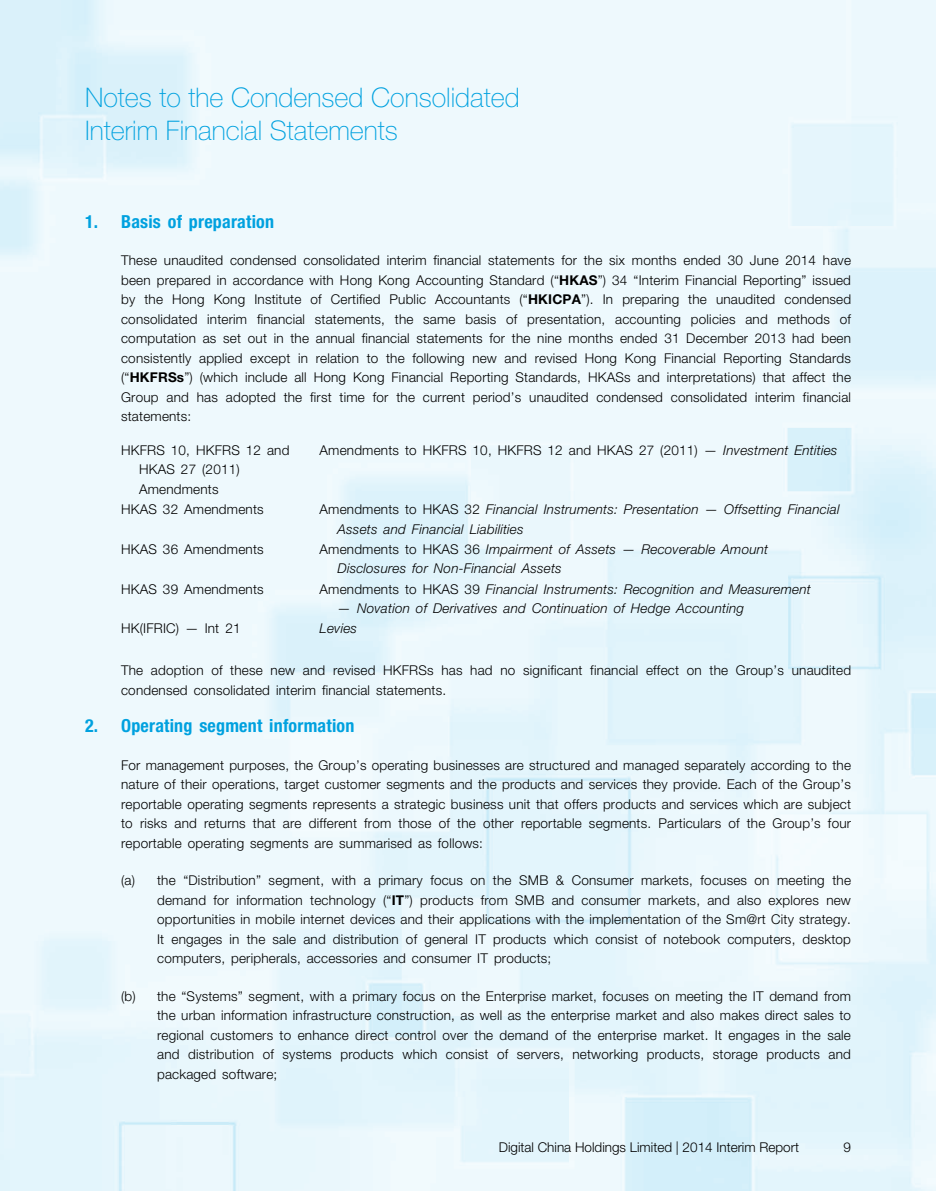
<style>
.page{position:relative;width:936px;height:1191px;background:#fff}
.page>*{position:absolute;margin:0;border:0;box-sizing:border-box;transform-origin:0 0}
.t1{font:100 27px/33px "Helvetica Neue LT Std";color:#00a1df}
.t2{font:700 condensed 18px "Helvetica Neue LT Std";letter-spacing:.01em;color:#00a1df}
.t3{font:300 13.5px/19.5px "Helvetica Neue LT Std";letter-spacing:.015em;color:#000;text-align:justify}
.t4{font:italic 300 13.5px/19.5px "Helvetica Neue LT Std";letter-spacing:.015em;color:#000}
.s1{font-weight:700}
.s2{font-style:italic}
.s3{font-style:normal}
</style>
<div class="page">
<h1 class="t1" style="left:85px;top:81px;width:436px">Notes to the Condensed Consolidated<br>Interim Financial Statements</h1>
<h2 class="t2" style="left:85px;top:210px;width:190px">1. Basis of preparation</h2>
<p class="t3" style="left:121px;top:250px;width:731px">These unaudited condensed consolidated interim financial statements for the six months ended 30 June 2014 have been prepared in accordance with Hong Kong Accounting Standard (“<span class="s1">HKAS</span>”) 34 “Interim Financial Reporting” issued by the Hong Kong Institute of Certified Public Accountants (“<span class="s1">HKICPA</span>”). In preparing the unaudited condensed consolidated interim financial statements, the same basis of presentation, accounting policies and methods of computation as set out in the annual financial statements for the nine months ended 31 December 2013 had been consistently applied except in relation to the following new and revised Hong Kong Financial Reporting Standards (“<span class="s1">HKFRSs</span>”) (which include all Hong Kong Financial Reporting Standards, HKASs and interpretations) that affect the Group and has adopted the first time for the current period’s unaudited condensed consolidated interim financial statements:</p>
<p class="t3" style="left:139px;top:440px;width:152px;text-align:left;text-indent:-18px">HKFRS 10, HKFRS 12 and<br>HKAS 27 (2011)<br>Amendments</p>
<p class="t3" style="left:319px;top:440px;width:519px">Amendments to HKFRS 10, HKFRS 12 and HKAS 27 (2011) — <span class="s2">Investment Entities</span></p>
<p class="t3" style="left:121px;top:499px;width:144px">HKAS 32 Amendments</p>
<p class="t4" style="left:337px;top:499px;width:503px;text-indent:-18px"><span class="s3">Amendments to HKAS 32</span> Financial Instruments: Presentation — Offsetting Financial<br>Assets and Financial Liabilities</p>
<p class="t3" style="left:121px;top:539px;width:144px">HKAS 36 Amendments</p>
<p class="t4" style="left:337px;top:539px;width:432px;text-indent:-18px"><span class="s3">Amendments to HKAS 36</span> Impairment of Assets — Recoverable Amount<br>Disclosures for Non-Financial Assets</p>
<p class="t3" style="left:121px;top:578px;width:144px">HKAS 39 Amendments</p>
<p class="t4" style="left:319px;top:579px;width:493px"><span class="s3">Amendments to HKAS 39</span> Financial Instruments: Recognition and Measurement</p>
<p class="t4" style="left:337px;top:598px;width:408px">— Novation of Derivatives and Continuation of Hedge Accounting</p>
<p class="t3" style="left:121px;top:618px;width:121px">HK(IFRIC) — Int 21</p>
<p class="t4" style="left:319px;top:618px;width:39px">Levies</p>
<p class="t3" style="left:121px;top:660px;width:731px">The adoption of these new and revised HKFRSs has had no significant financial effect on the Group’s unaudited condensed consolidated interim financial statements.</p>
<h2 class="t2" style="left:85px;top:715px;width:271px">2. Operating segment information</h2>
<p class="t3" style="left:121px;top:755px;width:731px">For management purposes, the Group’s operating businesses are structured and managed separately according to the nature of their operations, target customer segments and the products and services they provide. Each of the Group’s reportable operating segments represents a strategic business unit that offers products and services which are subject to risks and returns that are different from those of the other reportable segments. Particulars of the Group’s four reportable operating segments are summarised as follows:</p>
<p class="t3" style="left:157px;top:870px;width:695px;text-indent:-36px">(a) the “Distribution” segment, with a primary focus on the SMB &amp; Consumer markets, focuses on meeting the demand for information technology (“<span class="s1">IT</span>”) products from SMB and consumer markets, and also explores new opportunities in mobile internet devices and their applications with the implementation of the Sm@rt City strategy.<br>It engages in the sale and distribution of general IT products which consist of notebook computers, desktop computers, peripherals, accessories and consumer IT products;</p>
<p class="t3" style="left:157px;top:986px;width:695px;text-indent:-36px">(b) the “Systems” segment, with a primary focus on the Enterprise market, focuses on meeting the IT demand from the urban information infrastructure construction, as well as the enterprise market and also makes direct sales to regional customers to enhance direct control over the demand of the enterprise market. It engages in the sale and distribution of systems products which consist of servers, networking products, storage products and packaged software;</p>
<p class="t3" style="left:498px;top:1137px;width:302px">Digital China Holdings Limited | 2014 Interim Report</p>
<p class="t3" style="left:843px;top:1137px;width:9px">9</p>
</div>
